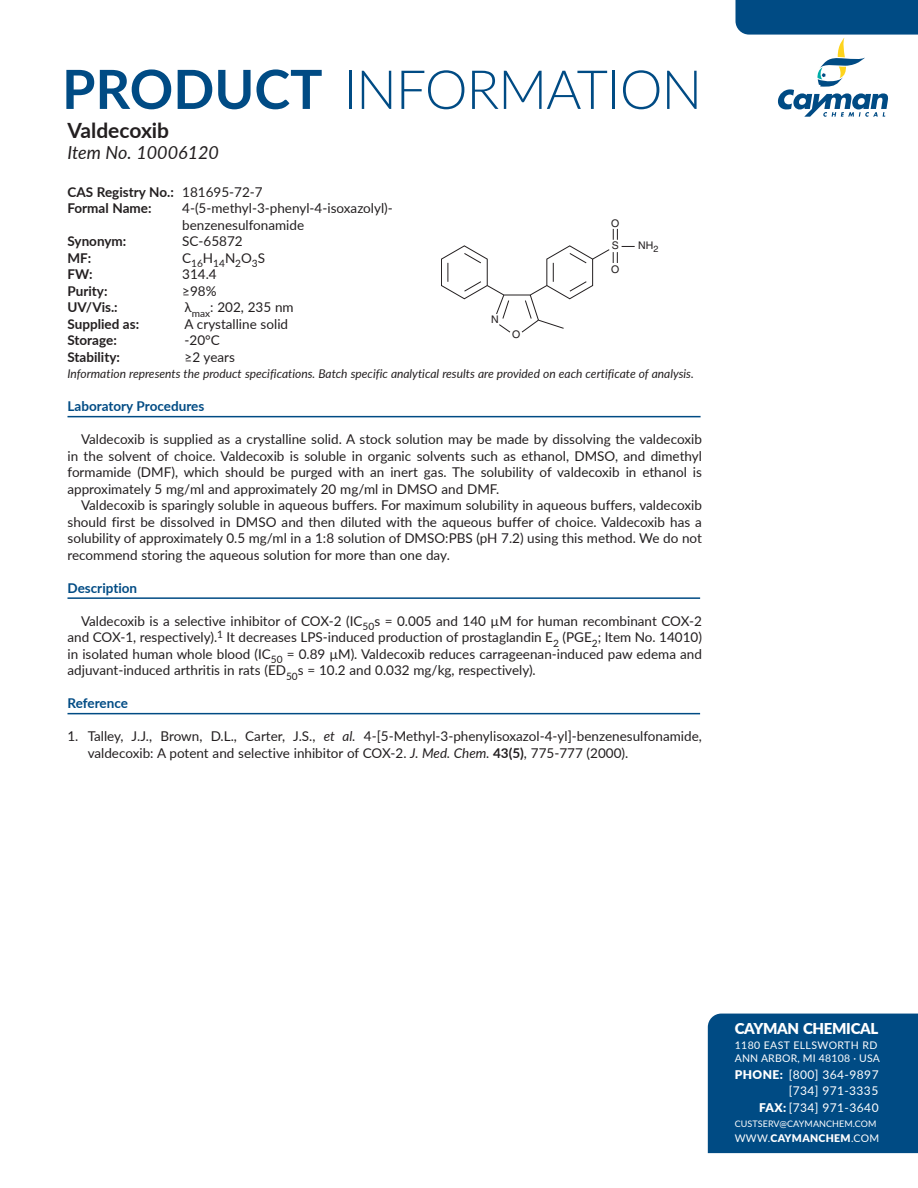
<style>
.page{position:relative;width:918px;height:1188px;background:#fff}
.page>*{position:absolute;margin:0;border:0;box-sizing:border-box;transform-origin:0 0}
.t1{font:300 54px "Lato";letter-spacing:-.02em;color:#004b84}
.ProductName{font:700 21px "Lato";color:#231f20}
.CatalogNo{font:italic 18px "Lato";color:#231f20}
.t2{font:900 15px "Lato";letter-spacing:-.02em;color:#fff}
.References{font:13.5px/16.5px "Lato";color:#231f20;text-align:justify}
.Info{font:13.5px/16.5px "Lato";color:#231f20}
.Info-2{font:700 13.5px "Lato";color:#231f20}
.ProductName-2{font:700 13.5px "Lato";color:#004b84}
.t3{font:italic 12px "Lato";color:#231f20}
.t4{font:12px/16.5px "Lato";letter-spacing:.035em;color:#fff;text-align:right}
.t5{font:10.5px/13.5px "Lato";letter-spacing:.025em;color:#fff}
.t6{font:900 10.5px "Lato";letter-spacing:.03em;color:#fff}
.t7{font:10.5px "Helvetica LT Std";color:#231f20}
.Info-3{font:10.2px "Lato";color:#231f20}
.t8{font:9px "Lato";letter-spacing:.01em;color:#fff}
.s1{font-weight:700}
.s2{font-weight:400}
.s3{font-style:italic}
.s4{font-weight:900}
</style>
<div class="page">
<div style="left:708px;top:1014px;width:210px;height:139px;background:#004b84"></div>
<hr style="left:68px;top:416px;width:633px;height:1px;background:#004b84">
<hr style="left:68px;top:597px;width:632px;height:2px;background:#004b84">
<hr style="left:68px;top:713px;width:632px;height:1px;background:#004b84">
<svg style="left:441px;top:229px;width:194px;height:104px"></svg>
<svg style="left:736px;top:0;width:182px;height:117px"></svg>
<h1 class="t1" style="left:62px;top:52px;width:642px"><span class="s1">PRODUCT</span> INFORMATION</h1>
<p class="ProductName" style="left:68px;top:115px;width:103px">Valdecoxib</p>
<p class="CatalogNo" style="left:68px;top:140px;width:153px">Item No. 10006120</p>
<p class="Info-2" style="left:68px;top:182px;width:197px">CAS Registry No.: <span class="s2">181695-72-7</span></p>
<p class="Info-2" style="left:68px;top:199px;width:85px">Formal Name:</p>
<p class="Info" style="left:182px;top:200px;width:212px">4-(5-methyl-3-phenyl-4-isoxazolyl)- benzenesulfonamide</p>
<p class="Info-2" style="left:68px;top:232px;width:60px">Synonym:</p>
<p class="Info" style="left:182px;top:233px;width:62px">SC-65872</p>
<p class="Info-2" style="left:68px;top:248px;width:25px">MF:</p>
<p class="Info-3" style="left:182px;top:256px;width:84px"><sup>C</sup>16<sup>H</sup>14<sup>N</sup>2<sup>O</sup>3<sup>S</sup></p>
<p class="Info-2" style="left:68px;top:265px;width:27px">FW:</p>
<p class="Info" style="left:182px;top:266px;width:36px">314.4</p>
<p class="Info-2" style="left:68px;top:281px;width:42px">Purity:</p>
<p class="Info" style="left:182px;top:282px;width:36px">≥98%</p>
<p class="Info-2" style="left:68px;top:298px;width:52px">UV/Vis.:</p>
<p class="Info" style="left:185px;top:299px;width:111px">λ<sub>max</sub>: 202, 235 nm</p>
<p class="Info-2" style="left:68px;top:314px;width:73px">Supplied as:</p>
<p class="Info" style="left:184px;top:315px;width:105px">A crystalline solid</p>
<p class="Info-2" style="left:68px;top:331px;width:51px">Storage:</p>
<p class="Info" style="left:184px;top:332px;width:37px">-20°C</p>
<p class="Info-2" style="left:68px;top:347px;width:54px">Stability:</p>
<p class="Info" style="left:185px;top:348px;width:52px">≥2 years</p>
<p class="t3" style="left:68px;top:365px;width:628px">Information represents the product specifications. Batch specific analytical results are provided on each certificate of analysis.</p>
<p class="ProductName-2" style="left:68px;top:397px;width:138px">Laboratory Procedures</p>
<p class="References" style="left:68px;top:431px;width:636px;text-indent:14px">Valdecoxib is supplied as a crystalline solid. A stock solution may be made by dissolving the valdecoxib in the solvent of choice. Valdecoxib is soluble in organic solvents such as ethanol, DMSO, and dimethyl formamide (DMF), which should be purged with an inert gas. The solubility of valdecoxib in ethanol is approximately 5 mg/ml and approximately 20 mg/ml in DMSO and DMF.</p>
<p class="References" style="left:68px;top:497px;width:636px;text-indent:14px">Valdecoxib is sparingly soluble in aqueous buffers. For maximum solubility in aqueous buffers, valdecoxib should first be dissolved in DMSO and then diluted with the aqueous buffer of choice. Valdecoxib has a solubility of approximately 0.5 mg/ml in a 1:8 solution of DMSO:PBS (pH 7.2) using this method. We do not recommend storing the aqueous solution for more than one day.</p>
<p class="ProductName-2" style="left:68px;top:578px;width:71px">Description</p>
<p class="References" style="left:68px;top:612px;width:636px;text-indent:14px">Valdecoxib is a selective inhibitor of COX-2 (IC<sub>50</sub>s = 0.005 and 140 µM for human recombinant COX-2 and COX-1, respectively).<sup>1</sup> It decreases LPS-induced production of prostaglandin E<sub>2</sub> (PGE<sub>2</sub>; Item No. 14010) in isolated human whole blood (IC<sub>50</sub> = 0.89 µM). Valdecoxib reduces carrageenan-induced paw edema and adjuvant-induced arthritis in rats (ED<sub>50</sub>s = 10.2 and 0.032 mg/kg, respectively).</p>
<p class="ProductName-2" style="left:68px;top:694px;width:62px">Reference</p>
<p class="References" style="left:88px;top:728px;width:616px;text-indent:-20px">1. Talley, J.J., Brown, D.L., Carter, J.S., <span class="s3">et al.</span> 4-[5-Methyl-3-phenylisoxazol-4-yl]-benzenesulfonamide, valdecoxib: A potent and selective inhibitor of COX-2. <span class="s3">J. Med. Chem.</span> <span class="s1">43(5)</span>, 775-777 (2000).</p>
<p class="t7" style="left:611px;top:217px;width:10px">O</p>
<p class="t7" style="left:611px;top:263px;width:10px">O</p>
<p class="t7" style="left:612px;top:240px;width:9px">S</p>
<p class="t7" style="left:638px;top:239px;width:22px">NH<sub>2</sub></p>
<p class="t7" style="left:491px;top:314px;width:9px">N</p>
<p class="t7" style="left:512px;top:328px;width:10px">O</p>
<p class="t2" style="left:735px;top:1017px;width:145px">CAYMAN CHEMICAL</p>
<p class="t5" style="left:735px;top:1038px;width:147px">1180 EAST ELLSWORTH RD<br>ANN ARBOR, MI 48108 · USA</p>
<p class="t4" style="left:735px;top:1066px;width:145px"><span class="s4">PHONE:</span> [800] 364-9897 [734] 971-3335<br><span class="s4">FAX:</span> [734] 971-3640</p>
<p class="t8" style="left:735px;top:1117px;width:143px">CUSTSERV@CAYMANCHEM.COM</p>
<p class="t6" style="left:735px;top:1130px;width:146px"><span class="s2">WWW.</span>CAYMANCHEM<span class="s2">.COM</span></p>
</div>
